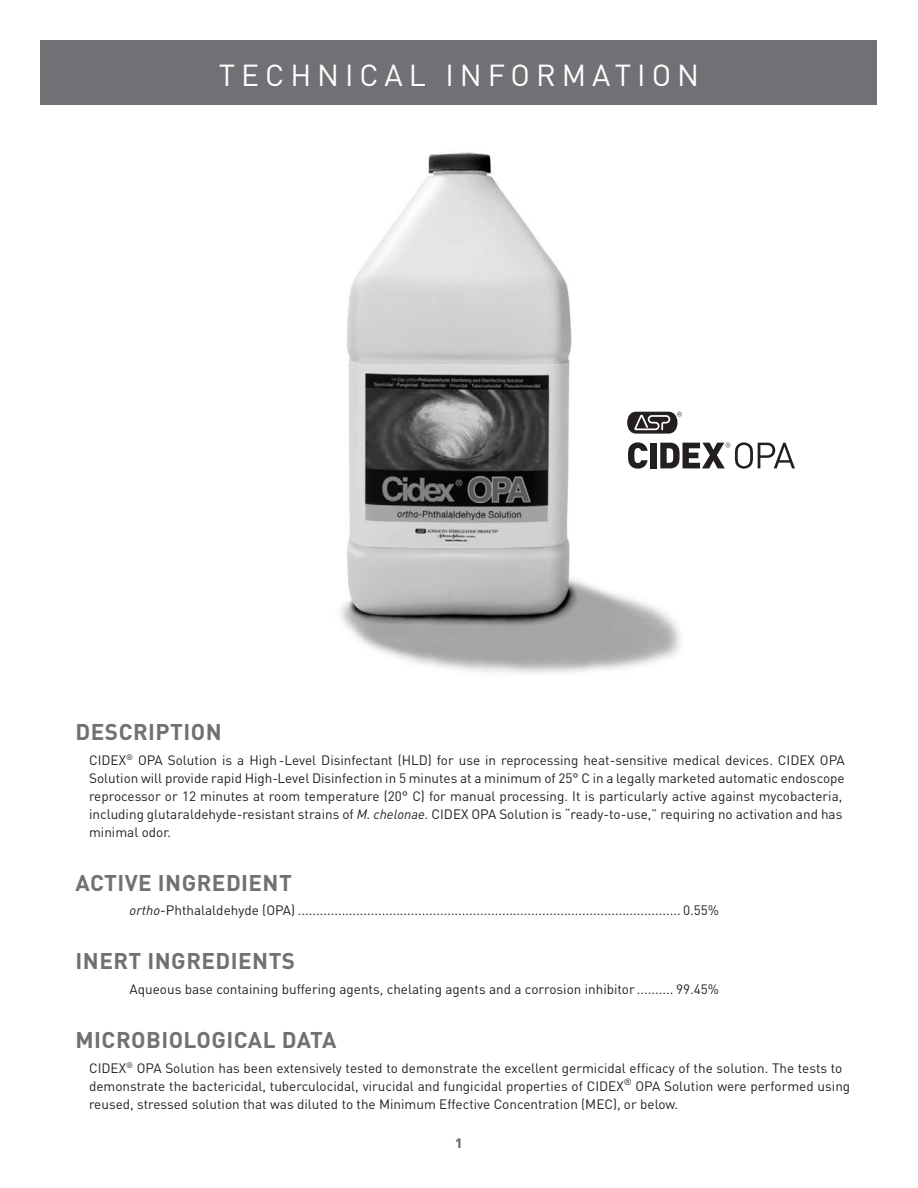
<style>
.page{position:relative;width:918px;height:1188px;background:#fff}
.page>*{position:absolute;margin:0;border:0;box-sizing:border-box;transform-origin:0 0}
.t1{font:30px "DIN";letter-spacing:.2em;color:#fff}
.t2{font:700 22.5px "DIN";letter-spacing:.02em;color:#717074}
.t3{font:13.5px/18px "DIN";color:#231f20}
.t4{font:900 13.5px "DIN";color:#717074}
.s1{font-style:italic}
</style>
<div class="page">
<img style="left:340px;top:152px;width:341px;height:522px">
<svg style="left:627px;top:412px;width:55px;height:22px"></svg>
<svg style="left:628px;top:442px;width:20px;height:27px"></svg>
<div style="left:650px;top:443px;width:7px;height:25px;background:#231f20"></div>
<svg style="left:660px;top:442px;width:135px;height:27px"></svg>
<div style="left:40px;top:40px;width:838px;height:65px;background:#717074"></div>
<h1 class="t1" style="left:219px;top:56px;width:45px">Tech</h1>
<h1 class="t1" style="left:317px;top:56px;width:49px">nical</h1>
<h1 class="t1" style="left:445px;top:56px;width:139px">Info rmatio</h1>
<h1 class="t1" style="left:677px;top:56px;width:23px">n</h1>
<h2 class="t2" style="left:76px;top:717px;width:148px">DESCRIPTION</h2>
<p class="t3" style="left:89px;top:751px;width:757px">CIDEX<sup>®</sup> OPA Solution is a High-Level Disinfectant (HLD) for use in reprocessing heat-sensitive medical devices. CIDEX OPA Solution will provide rapid High-Level Disinfection in 5 minutes at a minimum of 25° C in a legally marketed automatic endoscope reprocessor or 12 minutes at room temperature (20° C) for manual processing. It is particularly active against mycobacteria, including glutaraldehyde-resistant strains of <span class="s1">M. chelonae.</span> CIDEX OPA Solution is “ready-to-use,” requiring no activation and has minimal odor.</p>
<h2 class="t2" style="left:76px;top:868px;width:218px">ACTIVE INGREDIENT</h2>
<p class="t3" style="left:130px;top:901px;width:591px"><span class="s1">ortho</span>-Phthalaldehyde (OPA) ......................................................................................................... 0.55%</p>
<h2 class="t2" style="left:76px;top:947px;width:221px">INERT INGREDIENTS</h2>
<p class="t3" style="left:130px;top:980px;width:591px">Aqueous base containing buffering agents, chelating agents and a corrosion inhibitor .......... 99.45%</p>
<h2 class="t2" style="left:76px;top:1025px;width:262px">MICROBIOLOGICAL DATA</h2>
<p class="t3" style="left:89px;top:1059px;width:763px">CIDEX<sup>®</sup> OPA Solution has been extensively tested to demonstrate the excellent germicidal efficacy of the solution. The tests to demonstrate the bactericidal, tuberculocidal, virucidal and fungicidal properties of CIDEX<sup>®</sup> OPA Solution were performed using reused, stressed solution that was diluted to the Minimum Effective Concentration (MEC), or below.</p>
<p class="t4" style="left:455px;top:1134px;width:9px">1</p>
</div>
